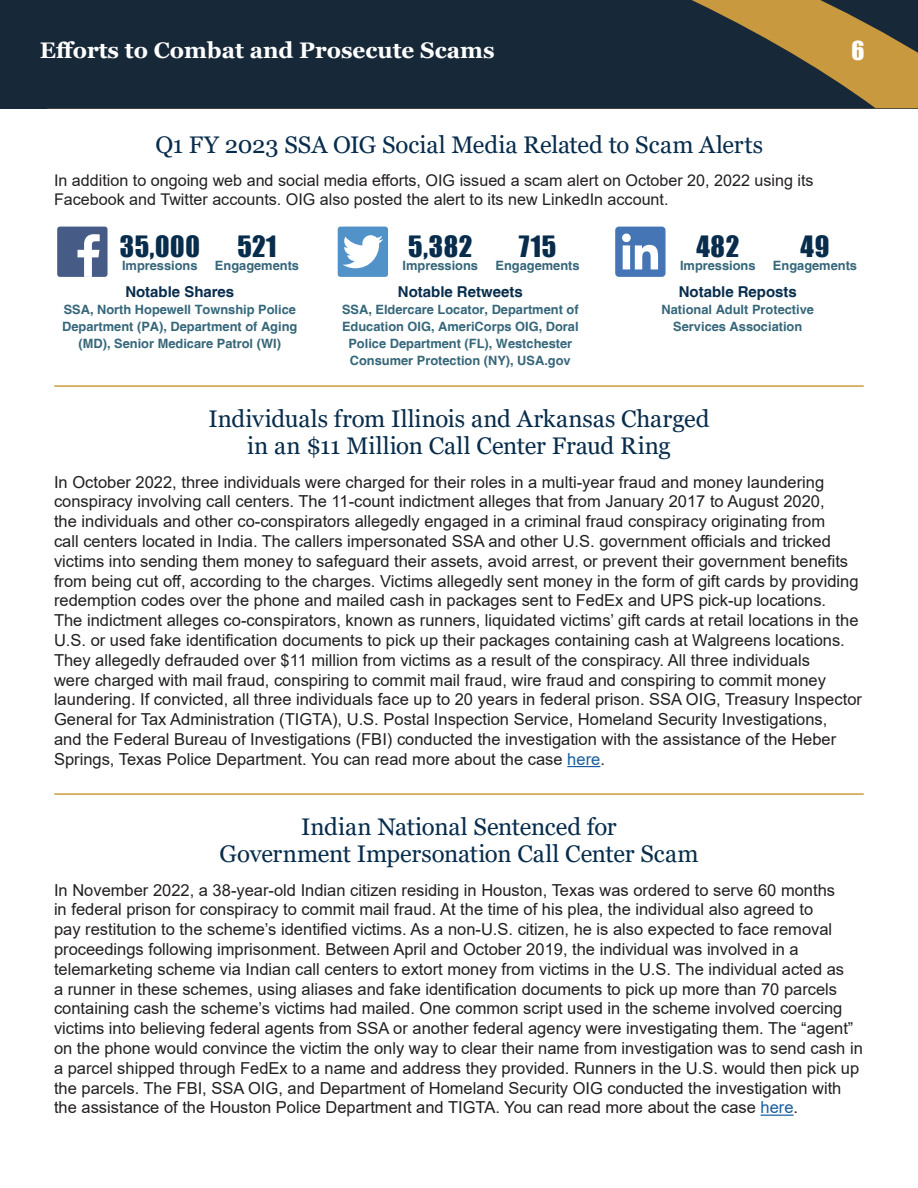
<style>
.page{position:relative;width:918px;height:1188px;background:#fff}
.page>*{position:absolute;margin:0;border:0;box-sizing:border-box;transform-origin:0 0}
.t1{font:27px "Impact";letter-spacing:.025em;color:#082d4c}
.t2{font:24px/27px "Georgia";letter-spacing:-.005em;color:#082d4c;text-align:center}
.t3{font:24px "Impact";color:#fff}
.t4{font:700 22.5px "Georgia";color:#fff}
.t5{font:16.5px/19.8px "Arial";color:#231f20}
.t6{font:16.2px/19.4px "Arial";color:#231f20}
.t7{font:700 15px "Helvetica";color:#082d4c}
.t8{font:700 12.9px/17px "Helvetica";color:#36677a;text-align:center}
.s1{color:#175d9e}
</style>
<div class="page">
<svg style="left:876px;top:0;width:42px;height:108px;background:#866e3c"></svg>
<svg style="left:0;top:0;width:876px;height:108px;background:#263338"></svg>
<div style="left:57px;top:227px;width:51px;height:50px;background:#465c87;border-radius:3px"></div>
<svg style="left:78px;top:234px;width:22px;height:43px"></svg>
<hr style="left:567px;top:766px;width:33px;height:1px;background:#175d9e">
<hr style="left:761px;top:1115px;width:33px;height:1px;background:#175d9e">
<hr style="left:55px;top:385px;width:808px;height:2px;background:#cb9c40">
<hr style="left:55px;top:793px;width:808px;height:2px;background:#cb9c40">
<svg style="left:615px;top:227px;width:51px;height:50px"></svg>
<div style="left:338px;top:227px;width:50px;height:50px;background:#5192c8;border-radius:3px"></div>
<svg style="left:343px;top:235px;width:40px;height:33px"></svg>
<h2 class="t4" style="left:40px;top:35px;width:456px">Efforts to Combat and Prosecute Scams</h2>
<h2 class="t3" style="left:852px;top:32px;width:15px">6</h2>
<h3 class="t2" style="left:155px;top:132px;width:609px">Q1 FY 2023 SSA OIG Social Media Related to Scam Alerts</h3>
<p class="t6" style="left:54px;top:171px;width:761px">In addition to ongoing web and social media efforts, OIG issued a scam alert on October 20, 2022 using its<br>Facebook and Twitter accounts. OIG also posted the alert to its new LinkedIn account.</p>
<p class="t1" style="left:120px;top:225px;width:82px">35,000</p>
<p class="t1" style="left:237px;top:225px;width:41px">521</p>
<p class="t8" style="left:122px;top:258px;width:77px">Impressions</p>
<p class="t8" style="left:215px;top:258px;width:86px">Engagements</p>
<h4 class="t7" style="left:125px;top:283px;width:110px">Notable Shares</h4>
<p class="t8" style="left:62px;top:302px;width:237px">SSA, North Hopewell Township Police<br>Department (PA), Department of Aging (MD), Senior Medicare Patrol (WI)</p>
<p class="t1" style="left:408px;top:225px;width:66px">5,382</p>
<p class="t1" style="left:519px;top:225px;width:39px">715</p>
<p class="t8" style="left:403px;top:258px;width:77px">Impressions</p>
<p class="t8" style="left:495px;top:258px;width:86px">Engagements</p>
<h4 class="t7" style="left:398px;top:283px;width:126px">Notable Retweets</h4>
<p class="t8" style="left:342px;top:302px;width:238px">SSA, Eldercare Locator, Department of Education OIG, AmeriCorps OIG, Doral Police Department (FL), Westchester Consumer Protection (NY), USA.gov</p>
<p class="t1" style="left:696px;top:225px;width:44px">482</p>
<p class="t1" style="left:801px;top:225px;width:30px">49</p>
<p class="t8" style="left:680px;top:258px;width:77px">Impressions</p>
<p class="t8" style="left:773px;top:258px;width:86px">Engagements</p>
<h4 class="t7" style="left:679px;top:283px;width:120px">Notable Reposts</h4>
<p class="t8" style="left:662px;top:302px;width:154px">National Adult Protective<br>Services Association</p>
<h3 class="t2" style="left:208px;top:406px;width:502px">Individuals from Illinois and Arkansas Charged in an $11 Million Call Center Fraud Ring</h3>
<p class="t5" style="left:54px;top:472px;width:810px">In October 2022, three individuals were charged for their roles in a multi-year fraud and money laundering conspiracy involving call centers. The 11-count indictment alleges that from January 2017 to August 2020,<br>the individuals and other co-conspirators allegedly engaged in a criminal fraud conspiracy originating from<br>call centers located in India. The callers impersonated SSA and other U.S. government officials and tricked victims into sending them money to safeguard their assets, avoid arrest, or prevent their government benefits from being cut off, according to the charges. Victims allegedly sent money in the form of gift cards by providing redemption codes over the phone and mailed cash in packages sent to FedEx and UPS pick-up locations.<br>The indictment alleges co-conspirators, known as runners, liquidated victims’ gift cards at retail locations in the U.S. or used fake identification documents to pick up their packages containing cash at Walgreens locations.<br>They allegedly defrauded over $11 million from victims as a result of the conspiracy. All three individuals<br>were charged with mail fraud, conspiring to commit mail fraud, wire fraud and conspiring to commit money laundering. If convicted, all three individuals face up to 20 years in federal prison. SSA OIG, Treasury Inspector General for Tax Administration (TIGTA), U.S. Postal Inspection Service, Homeland Security Investigations,<br>and the Federal Bureau of Investigations (FBI) conducted the investigation with the assistance of the Heber Springs, Texas Police Department. You can read more about the case <span class="s1">here</span>.</p>
<h3 class="t2" style="left:219px;top:814px;width:481px">Indian National Sentenced for<br>Government Impersonation Call Center Scam</h3>
<p class="t5" style="left:54px;top:880px;width:810px">In November 2022, a 38-year-old Indian citizen residing in Houston, Texas was ordered to serve 60 months<br>in federal prison for conspiracy to commit mail fraud. At the time of his plea, the individual also agreed to<br>pay restitution to the scheme’s identified victims. As a non-U.S. citizen, he is also expected to face removal proceedings following imprisonment. Between April and October 2019, the individual was involved in a telemarketing scheme via Indian call centers to extort money from victims in the U.S. The individual acted as<br>a runner in these schemes, using aliases and fake identification documents to pick up more than 70 parcels containing cash the scheme’s victims had mailed. One common script used in the scheme involved coercing victims into believing federal agents from SSA or another federal agency were investigating them. The “agent” on the phone would convince the victim the only way to clear their name from investigation was to send cash in a parcel shipped through FedEx to a name and address they provided. Runners in the U.S. would then pick up the parcels. The FBI, SSA OIG, and Department of Homeland Security OIG conducted the investigation with the assistance of the Houston Police Department and TIGTA. You can read more about the case <span class="s1">here</span>.</p>
</div>
